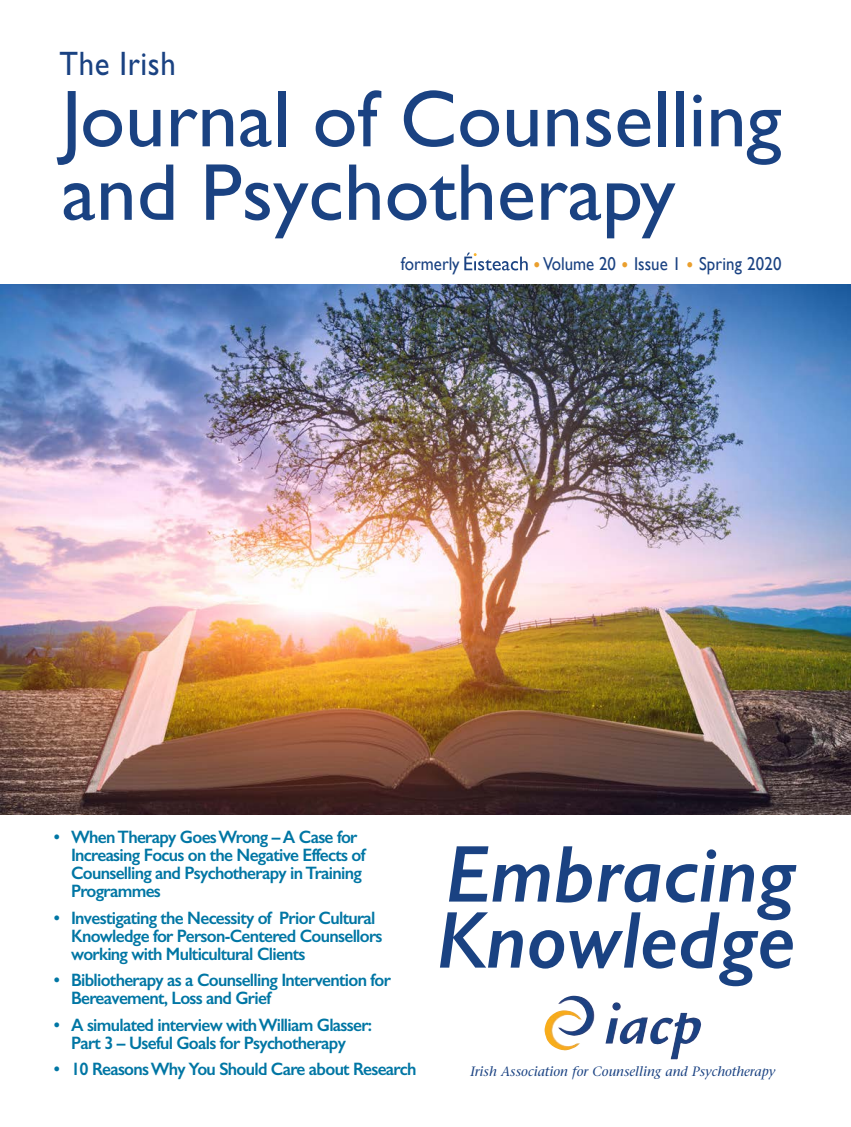
<style>
.page{position:relative;width:851px;height:1127px;background:#fff}
.page>*{position:absolute;margin:0;border:0;box-sizing:border-box;transform-origin:0 0}
.t1{font:81px/73.5px "Gill Sans";color:#1a4282}
.Cover_main_head{font:italic 600 81px "Gill Sans";color:#1a4282}
.t2{font:34.05px "Gill Sans Std";letter-spacing:.02em;color:#1a4282;scale:.91 1}
.t3{font:18.6px "Gill Sans";color:#1a4282;scale:.91 1}
.t4{font:600 18px/18px "Gill Sans";letter-spacing:-.04em;color:#0076a4;scale:.96 1}
.t5{font:italic 13.5px "Stone Serif LT";color:#1a4282}
.s1{font-size:80.25px}
.s2{font-size:21.3px;color:#ea9f2d}
</style>
<div class="page">
<svg style="left:464px;top:253px;width:63px;height:17px"></svg>
<img style="left:0;top:285px;width:850px;height:529px">
<img style="left:544px;top:996px;width:157px;height:63px">
<p class="t2" style="left:60px;top:44px;width:129px">The Irish</p>
<p class="t1" style="left:62px;top:81px;width:721px">Journ<span class="s1">a</span>l of Counselling <span class="s1">a</span>nd Psychother<span class="s1">a</span>py</p>
<p class="t3" style="left:401px;top:253px;width:66px">formerly</p>
<p class="t3" style="left:533px;top:253px;width:274px"><span class="s2">•</span> Volume 20 <span class="s2">•</span> Issue 1 <span class="s2">•</span> Spring 2020</p>
<p class="t4" style="left:71px;top:828px;width:308px;text-indent:-17px">• When Therapy Goes Wrong – A Case for Increasing Focus on the Negative Effects of Counselling and Psychotherapy in Training Programmes</p>
<p class="t4" style="left:71px;top:909px;width:326px;text-indent:-17px">• Investigating the Necessity of Prior Cultural<br>Knowledge for Person-Centered Counsellors working with Multicultural Clients</p>
<p class="t4" style="left:71px;top:971px;width:335px;text-indent:-17px">• Bibliotherapy as a Counselling Intervention for<br>Bereavement, Loss and Grief</p>
<p class="t4" style="left:54px;top:1016px;width:333px;text-align:center">• A simulated interview with William Glasser:<br>Part 3 – Useful Goals for Psychotherapy</p>
<p class="t4" style="left:54px;top:1060px;width:379px">• 10 Reasons Why You Should Care about Research</p>
<p class="Cover_main_head" style="left:444px;top:825px;width:352px">Embracing</p>
<p class="Cover_main_head" style="left:435px;top:891px;width:361px">Knowledge</p>
<p class="t5" style="left:470px;top:1063px;width:306px">Irish Association for Counselling and Psychotherapy</p>
</div>
